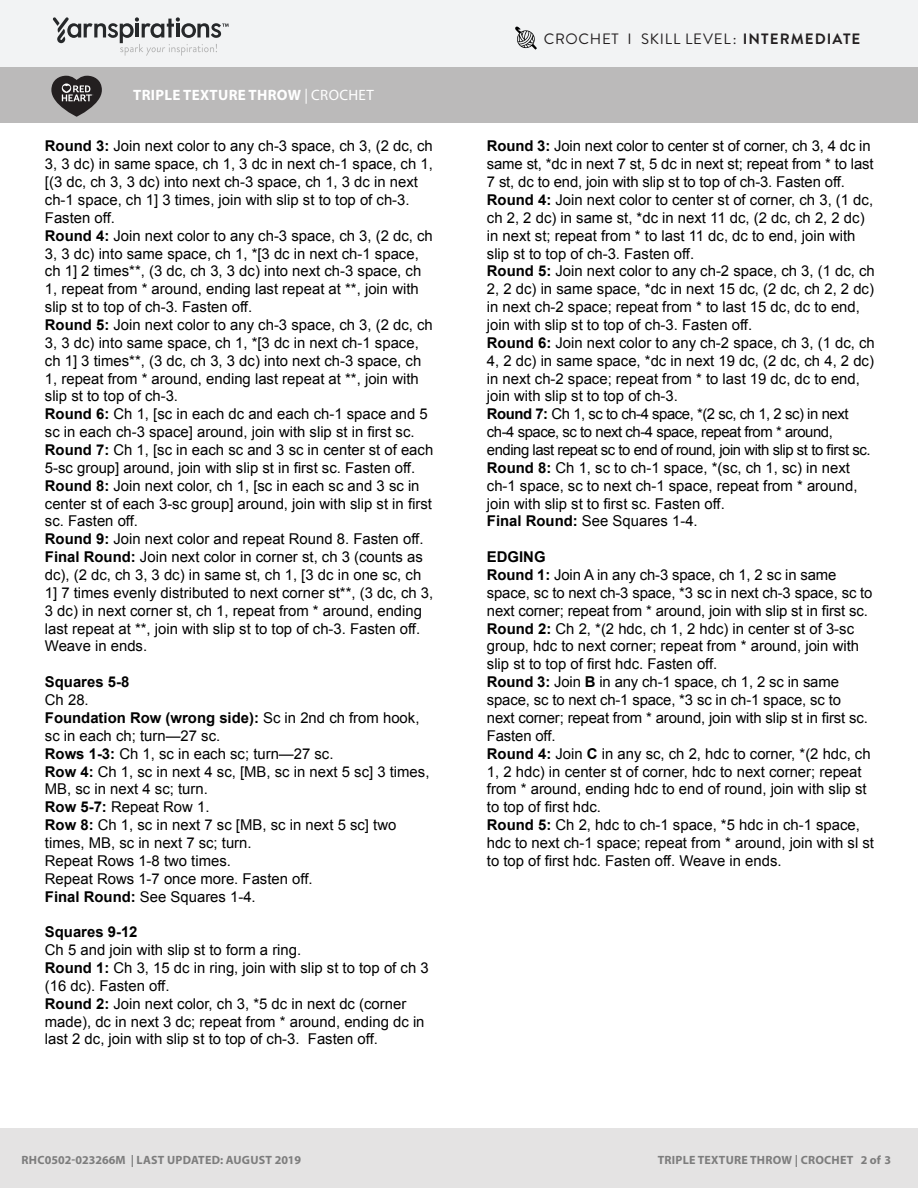
<style>
.page{position:relative;width:918px;height:1188px;background:#fff}
.page>*{position:absolute;margin:0;border:0;box-sizing:border-box;transform-origin:0 0}
.Skill_Level{font:15px "Brandon Grotesque";letter-spacing:.05em;color:#231f20}
.Pattern_Title{font:700 15px "Myriad Pro";letter-spacing:.02em;color:#fff}
.t1{font:14.85px/17.9px "Arial";color:#000}
.t2{font:700 12px "Myriad Pro";letter-spacing:.02em;color:#7d7d7d}
.s1{font-weight:400}
.s2{font-weight:700}
</style>
<div class="page">
<div style="left:0;top:0;width:918px;height:68px;background:#f2f3f4"></div>
<div style="left:0;top:68px;width:918px;height:55px;background:#bbbaba"></div>
<svg style="left:53px;top:17px;width:176px;height:39px"></svg>
<svg style="left:51px;top:76px;width:51px;height:41px"></svg>
<div style="left:0;top:1128px;width:918px;height:60px;background:#e4e3e3"></div>
<svg style="left:515px;top:26px;width:22px;height:24px"></svg>
<p class="Pattern_Title" style="left:133px;top:85px;width:242px">TRIPLE TEXTURE THROW <span class="s1">| CROCHET</span></p>
<p class="t1" style="left:45px;top:137px;width:390px"><span class="s2">Round 3:</span> Join next color to any ch-3 space, ch 3, (2 dc, ch 3, 3 dc) in same space, ch 1, 3 dc in next ch-1 space, ch 1, [(3 dc, ch 3, 3 dc) into next ch-3 space, ch 1, 3 dc in next ch-1 space, ch 1] 3 times, join with slip st to top of ch-3.<br>Fasten off.<br><span class="s2">Round 4:</span> Join next color to any ch-3 space, ch 3, (2 dc, ch 3, 3 dc) into same space, ch 1, *[3 dc in next ch-1 space, ch 1] 2 times**, (3 dc, ch 3, 3 dc) into next ch-3 space, ch 1, repeat from * around, ending last repeat at **, join with slip st to top of ch-3. Fasten off.<br><span class="s2">Round 5:</span> Join next color to any ch-3 space, ch 3, (2 dc, ch 3, 3 dc) into same space, ch 1, *[3 dc in next ch-1 space, ch 1] 3 times**, (3 dc, ch 3, 3 dc) into next ch-3 space, ch 1, repeat from * around, ending last repeat at **, join with slip st to top of ch-3.<br><span class="s2">Round 6:</span> Ch 1, [sc in each dc and each ch-1 space and 5 sc in each ch-3 space] around, join with slip st in first sc.<br><span class="s2">Round 7:</span> Ch 1, [sc in each sc and 3 sc in center st of each 5-sc group] around, join with slip st in first sc. Fasten off.<br><span class="s2">Round 8:</span> Join next color, ch 1, [sc in each sc and 3 sc in center st of each 3-sc group] around, join with slip st in first sc. Fasten off.<br><span class="s2">Round 9:</span> Join next color and repeat Round 8. Fasten off.<br><span class="s2">Final Round:</span> Join next color in corner st, ch 3 (counts as dc), (2 dc, ch 3, 3 dc) in same st, ch 1, [3 dc in one sc, ch 1] 7 times evenly distributed to next corner st**, (3 dc, ch 3, 3 dc) in next corner st, ch 1, repeat from * around, ending last repeat at **, join with slip st to top of ch-3. Fasten off.<br>Weave in ends.</p>
<p class="t1" style="left:45px;top:673px;width:386px"><span class="s2">Squares 5-8<br></span>Ch 28.<br><span class="s2">Foundation Row (wrong side):</span> Sc in 2nd ch from hook, sc in each ch; turn—27 sc.<br><span class="s2">Rows 1-3:</span> Ch 1, sc in each sc; turn—27 sc.<br><span class="s2">Row 4:</span> Ch 1, sc in next 4 sc, [MB, sc in next 5 sc] 3 times,<br>MB, sc in next 4 sc; turn.<br><span class="s2">Row 5-7:</span> Repeat Row 1.<br><span class="s2">Row 8:</span> Ch 1, sc in next 7 sc [MB, sc in next 5 sc] two times, MB, sc in next 7 sc; turn.<br>Repeat Rows 1-8 two times.<br>Repeat Rows 1-7 once more. Fasten off.<br><span class="s2">Final Round:</span> See Squares 1-4.</p>
<p class="t1" style="left:45px;top:923px;width:385px"><span class="s2">Squares 9-12<br></span>Ch 5 and join with slip st to form a ring.<br><span class="s2">Round 1:</span> Ch 3, 15 dc in ring, join with slip st to top of ch 3 (16 dc). Fasten off.<br><span class="s2">Round 2:</span> Join next color, ch 3, *5 dc in next dc (corner made), dc in next 3 dc; repeat from * around, ending dc in last 2 dc, join with slip st to top of ch-3. Fasten off.</p>
<p class="Skill_Level" style="left:544px;top:29px;width:318px">CROCHET I SKILL LEVEL: <span class="s2">INTERMEDIATE</span></p>
<p class="t1" style="left:487px;top:137px;width:389px"><span class="s2">Round 3:</span> Join next color to center st of corner, ch 3, 4 dc in same st, *dc in next 7 st, 5 dc in next st; repeat from * to last 7 st, dc to end, join with slip st to top of ch-3. Fasten off.<br><span class="s2">Round 4:</span> Join next color to center st of corner, ch 3, (1 dc, ch 2, 2 dc) in same st, *dc in next 11 dc, (2 dc, ch 2, 2 dc) in next st; repeat from * to last 11 dc, dc to end, join with slip st to top of ch-3. Fasten off.<br><span class="s2">Round 5:</span> Join next color to any ch-2 space, ch 3, (1 dc, ch 2, 2 dc) in same space, *dc in next 15 dc, (2 dc, ch 2, 2 dc) in next ch-2 space; repeat from * to last 15 dc, dc to end, join with slip st to top of ch-3. Fasten off.<br><span class="s2">Round 6:</span> Join next color to any ch-2 space, ch 3, (1 dc, ch 4, 2 dc) in same space, *dc in next 19 dc, (2 dc, ch 4, 2 dc) in next ch-2 space; repeat from * to last 19 dc, dc to end, join with slip st to top of ch-3.<br><span class="s2">Round 7:</span> Ch 1, sc to ch-4 space, *(2 sc, ch 1, 2 sc) in next ch-4 space, sc to next ch-4 space, repeat from * around, ending last repeat sc to end of round, join with slip st to first sc.<br><span class="s2">Round 8:</span> Ch 1, sc to ch-1 space, *(sc, ch 1, sc) in next ch-1 space, sc to next ch-1 space, repeat from * around, join with slip st to first sc. Fasten off.<br><span class="s2">Final Round:</span> See Squares 1-4.</p>
<p class="t1" style="left:487px;top:548px;width:389px"><span class="s2">EDGING<br>Round 1:</span> Join A in any ch-3 space, ch 1, 2 sc in same space, sc to next ch-3 space, *3 sc in next ch-3 space, sc to next corner; repeat from * around, join with slip st in first sc.<br><span class="s2">Round 2:</span> Ch 2, *(2 hdc, ch 1, 2 hdc) in center st of 3-sc group, hdc to next corner; repeat from * around, join with slip st to top of first hdc. Fasten off.<br><span class="s2">Round 3:</span> Join <span class="s2">B</span> in any ch-1 space, ch 1, 2 sc in same space, sc to next ch-1 space, *3 sc in ch-1 space, sc to<br>next corner; repeat from * around, join with slip st in first sc.<br>Fasten off.<br><span class="s2">Round 4:</span> Join <span class="s2">C</span> in any sc, ch 2, hdc to corner, *(2 hdc, ch 1, 2 hdc) in center st of corner, hdc to next corner; repeat from * around, ending hdc to end of round, join with slip st to top of first hdc.<br><span class="s2">Round 5:</span> Ch 2, hdc to ch-1 space, *5 hdc in ch-1 space, hdc to next ch-1 space; repeat from * around, join with sl st to top of first hdc. Fasten off. Weave in ends.</p>
<p class="t2" style="left:22px;top:1152px;width:281px">RHC0502-023266M | LAST UPDATED: AUGUST 2019</p>
<p class="t2" style="left:658px;top:1152px;width:235px">TRIPLE TEXTURE THROW | CROCHET 2 of 3</p>
</div>
